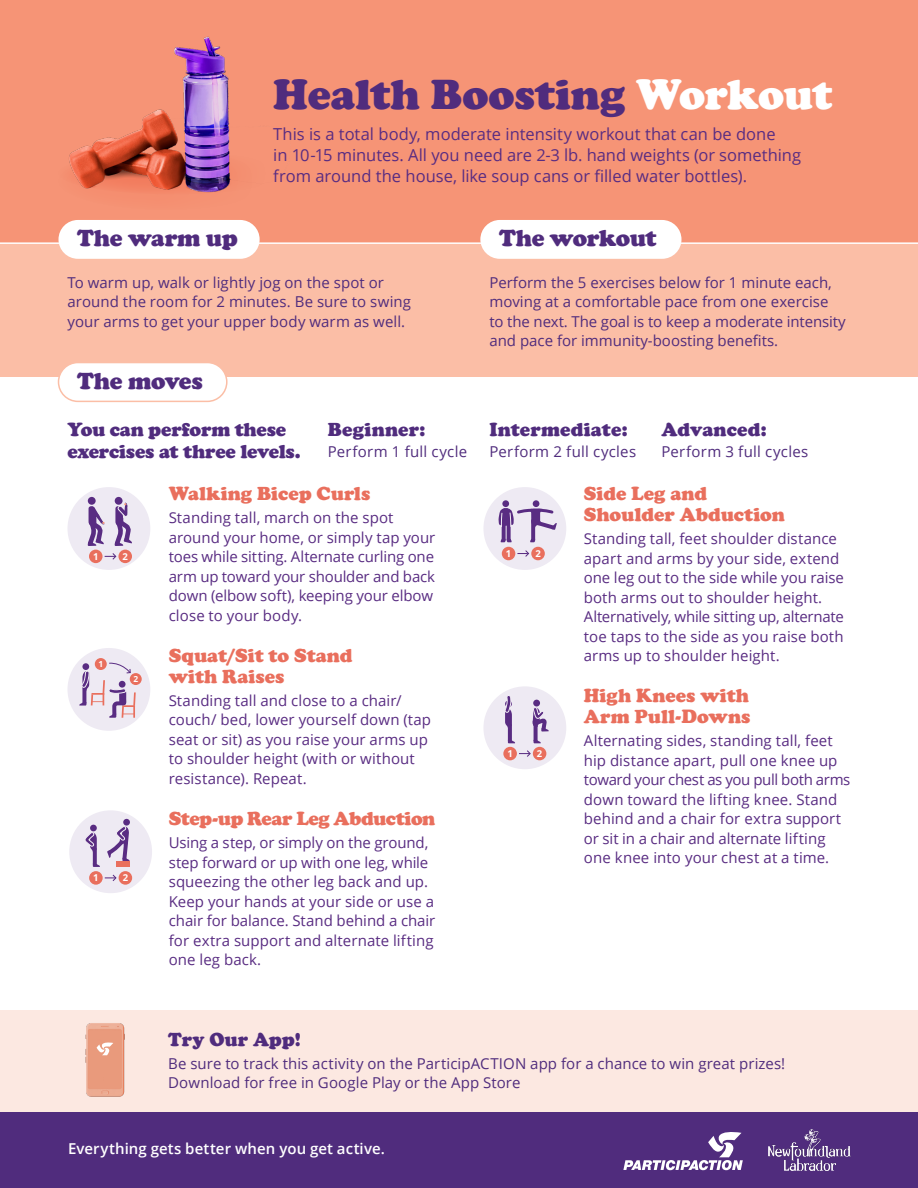
<style>
.page{position:relative;width:918px;height:1188px;background:#fff}
.page>*{position:absolute;margin:0;border:0;box-sizing:border-box;transform-origin:0 0}
.t1{font:900 43.5px "Cooper";letter-spacing:-.005em;color:#502c7d}
.t2{font:900 24px "Cooper";letter-spacing:-.015em;color:#502c7d}
.t3{font:900 19.5px/21px "Cooper";color:#e96f5d}
.t4{font:900 19.5px/22.5px "Cooper";letter-spacing:-.005em;color:#502c7d}
.t5{font:900 19.5px "Cooper";letter-spacing:-.025em;color:#e96f5d}
.t6{font:900 19.5px "Cooper";letter-spacing:.015em;color:#502c7d}
.t7{font:16.5px/21px "Open Sans";color:#592c82}
.t8{font:15px/19.5px "Open Sans";letter-spacing:.005em;color:#592c82}
.t9{font:15px/19.5px "Open Sans";letter-spacing:.005em;color:#502c7d}
.t10{font:600 15px "Open Sans";letter-spacing:.01em;color:#fff}
.t11{font:700 9.45px "Open Sans";color:#fff}
.t12{font:700 8.4px "Open Sans";color:#fff}
.s1{color:#fff}
</style>
<div class="page">
<div style="left:0;top:1010px;width:918px;height:119px;background:#fce8e1"></div>
<img style="left:85px;top:1023px;width:40px;height:74px">
<svg style="left:97px;top:1042px;width:16px;height:13px"></svg>
<div style="left:0;top:1112px;width:918px;height:76px;background:#502c7d"></div>
<div style="left:67px;top:487px;width:83px;height:83px;background:#eeeaf3;border-radius:50%"></div>
<div style="left:89px;top:550px;width:14px;height:13px;background:#e96f5d;border-radius:50%"></div>
<div style="left:118px;top:550px;width:14px;height:13px;background:#e96f5d;border-radius:50%"></div>
<div style="left:115px;top:497px;width:8px;height:8px;background:#592c82;border-radius:50%"></div>
<div style="left:88px;top:497px;width:8px;height:8px;background:#592c82;border-radius:50%"></div>
<svg style="left:87px;top:502px;width:45px;height:59px"></svg>
<div style="left:67px;top:648px;width:83px;height:83px;background:#eeeaf3;border-radius:50%"></div>
<svg style="left:95px;top:658px;width:12px;height:12px"></svg>
<div style="left:130px;top:673px;width:12px;height:12px;background:#e96f5d;border-radius:50%"></div>
<svg style="left:79px;top:661px;width:57px;height:57px"></svg>
<div style="left:483px;top:487px;width:83px;height:83px;background:#eeeaf3;border-radius:50%"></div>
<div style="left:502px;top:547px;width:13px;height:13px;background:#e96f5d;border-radius:50%"></div>
<div style="left:531px;top:547px;width:14px;height:13px;background:#e96f5d;border-radius:50%"></div>
<svg style="left:517px;top:550px;width:13px;height:7px"></svg>
<div style="left:502px;top:500px;width:7px;height:7px;background:#592c82;border-radius:50%"></div>
<svg style="left:500px;top:539px;width:12px;height:3px"></svg>
<svg style="left:502px;top:532px;width:4px;height:8px"></svg>
<svg style="left:507px;top:532px;width:4px;height:8px"></svg>
<div style="left:533px;top:500px;width:6px;height:7px;background:#592c82;border-radius:50%"></div>
<svg style="left:498px;top:508px;width:59px;height:24px"></svg>
<svg style="left:531px;top:521px;width:4px;height:19px"></svg>
<div style="left:69px;top:810px;width:83px;height:83px;background:#eeeaf3;border-radius:50%"></div>
<div style="left:89px;top:871px;width:14px;height:14px;background:#e96f5d;border-radius:50%"></div>
<div style="left:119px;top:871px;width:13px;height:14px;background:#e96f5d;border-radius:50%"></div>
<svg style="left:105px;top:874px;width:12px;height:7px"></svg>
<div style="left:90px;top:825px;width:7px;height:6px;background:#592c82;border-radius:50%"></div>
<svg style="left:93px;top:864px;width:7px;height:3px"></svg>
<svg style="left:93px;top:853px;width:4px;height:11px"></svg>
<svg style="left:85px;top:832px;width:12px;height:21px"></svg>
<div style="left:123px;top:819px;width:7px;height:7px;background:#592c82;border-radius:50%"></div>
<svg style="left:107px;top:826px;width:23px;height:35px"></svg>
<div style="left:116px;top:861px;width:14px;height:6px;background:#e96f5d"></div>
<div style="left:483px;top:686px;width:83px;height:83px;background:#eeeaf3;border-radius:50%"></div>
<div style="left:503px;top:747px;width:14px;height:13px;background:#e96f5d;border-radius:50%"></div>
<div style="left:533px;top:747px;width:13px;height:13px;background:#e96f5d;border-radius:50%"></div>
<svg style="left:519px;top:750px;width:12px;height:7px"></svg>
<div style="left:533px;top:700px;width:7px;height:6px;background:#592c82;border-radius:50%"></div>
<svg style="left:532px;top:707px;width:17px;height:26px"></svg>
<svg style="left:534px;top:741px;width:7px;height:2px"></svg>
<svg style="left:534px;top:726px;width:4px;height:15px"></svg>
<svg style="left:508px;top:740px;width:7px;height:3px"></svg>
<svg style="left:508px;top:729px;width:4px;height:12px"></svg>
<svg style="left:505px;top:690px;width:7px;height:39px"></svg>
<div style="left:0;top:0;width:918px;height:332px;background:#f69476"></div>
<div style="left:0;top:244px;width:918px;height:132px;background:#fbbea6"></div>
<hr style="left:0;top:242px;width:918px;height:2px;background:#fff">
<div style="left:58px;top:220px;width:202px;height:39px;background:#fff;border-radius:19px"></div>
<div style="left:58px;top:363px;width:169px;height:38px;background:#fff;border-radius:19px"></div>
<div style="left:58px;top:362px;width:170px;height:40px;border:2px solid #fbbea6;border-radius:19px"></div>
<div style="left:480px;top:220px;width:202px;height:39px;background:#fff;border-radius:19px"></div>
<img style="left:69px;top:36px;width:220px;height:158px">
<svg style="left:623px;top:1132px;width:120px;height:38px"></svg>
<img style="left:769px;top:1130px;width:81px;height:40px">
<h2 class="t2" style="left:77px;top:224px;width:162px">The warm up</h2>
<h1 class="t1" style="left:273px;top:70px;width:561px">Health Boosting <span class="s1">Workout</span></h1>
<p class="t7" style="left:273px;top:123px;width:529px">This is a total body, moderate intensity workout that can be done<br>in 10-15 minutes. All you need are 2-3 lb. hand weights (or something from around the house, like soup cans or filled water bottles).</p>
<h2 class="t2" style="left:499px;top:224px;width:159px">The workout</h2>
<p class="t9" style="left:68px;top:272px;width:345px">To warm up, walk or lightly jog on the spot or around the room for 2 minutes. Be sure to swing your arms to get your upper body warm as well.</p>
<p class="t9" style="left:489px;top:272px;width:358px">Perform the 5 exercises below for 1 minute each, moving at a comfortable pace from one exercise to the next. The goal is to keep a moderate intensity and pace for immunity-boosting benefits.</p>
<h2 class="t2" style="left:77px;top:367px;width:127px">The moves</h2>
<h3 class="t4" style="left:68px;top:418px;width:235px">You can perform these exercises at three levels.</h3>
<h3 class="t4" style="left:489px;top:418px;width:140px">Intermediate:</h3>
<h3 class="t6" style="left:328px;top:418px;width:99px">Beginner:</h3>
<p class="t9" style="left:328px;top:442px;width:141px">Perform 1 full cycle</p>
<p class="t9" style="left:489px;top:442px;width:148px">Perform 2 full cycles</p>
<h3 class="t4" style="left:662px;top:418px;width:107px">Advanced:</h3>
<p class="t9" style="left:662px;top:442px;width:148px">Perform 3 full cycles</p>
<p class="t11" style="left:93px;top:549px;width:7px">1</p>
<p class="t11" style="left:123px;top:549px;width:7px">2</p>
<p class="t12" style="left:98px;top:658px;width:6px">1</p>
<p class="t12" style="left:133px;top:673px;width:6px">2</p>
<p class="t11" style="left:93px;top:871px;width:7px">1</p>
<p class="t11" style="left:123px;top:871px;width:7px">2</p>
<h3 class="t3" style="left:169px;top:483px;width:203px">Walking Bicep Curls</h3>
<p class="t8" style="left:169px;top:508px;width:268px">Standing tall, march on the spot around your home, or simply tap your toes while sitting. Alternate curling one arm up toward your shoulder and back down (elbow soft), keeping your elbow close to your body.</p>
<h3 class="t3" style="left:169px;top:645px;width:185px">Squat/Sit to Stand with Raises</h3>
<p class="t8" style="left:169px;top:690px;width:264px">Standing tall and close to a chair/ couch/ bed, lower yourself down (tap seat or sit) as you raise your arms up to shoulder height (with or without resistance). Repeat.</p>
<h3 class="t5" style="left:169px;top:807px;width:268px">Step-up Rear Leg Abduction</h3>
<p class="t8" style="left:169px;top:833px;width:268px">Using a step, or simply on the ground, step forward or up with one leg, while squeezing the other leg back and up.<br>Keep your hands at your side or use a chair for balance. Stand behind a chair for extra support and alternate lifting one leg back.</p>
<p class="t11" style="left:506px;top:547px;width:7px">1</p>
<p class="t11" style="left:535px;top:547px;width:7px">2</p>
<p class="t11" style="left:507px;top:747px;width:7px">1</p>
<p class="t11" style="left:537px;top:747px;width:7px">2</p>
<h3 class="t3" style="left:584px;top:483px;width:203px">Side Leg and<br>Shoulder Abduction</h3>
<p class="t8" style="left:584px;top:529px;width:262px">Standing tall, feet shoulder distance apart and arms by your side, extend one leg out to the side while you raise both arms out to shoulder height.<br>Alternatively, while sitting up, alternate toe taps to the side as you raise both arms up to shoulder height.</p>
<h3 class="t3" style="left:584px;top:685px;width:168px">High Knees with<br>Arm Pull-Downs</h3>
<p class="t8" style="left:584px;top:731px;width:268px">Alternating sides, standing tall, feet hip distance apart, pull one knee up toward your chest as you pull both arms down toward the lifting knee. Stand behind and a chair for extra support or sit in a chair and alternate lifting one knee into your chest at a time.</p>
<h3 class="t4" style="left:168px;top:1028px;width:134px">Try Our App!</h3>
<p class="t9" style="left:168px;top:1053px;width:618px">Be sure to track this activity on the ParticipACTION app for a chance to win great prizes!<br>Download for free in Google Play or the App Store</p>
<p class="t10" style="left:68px;top:1138px;width:319px">Everything gets better when you get active.</p>
</div>
